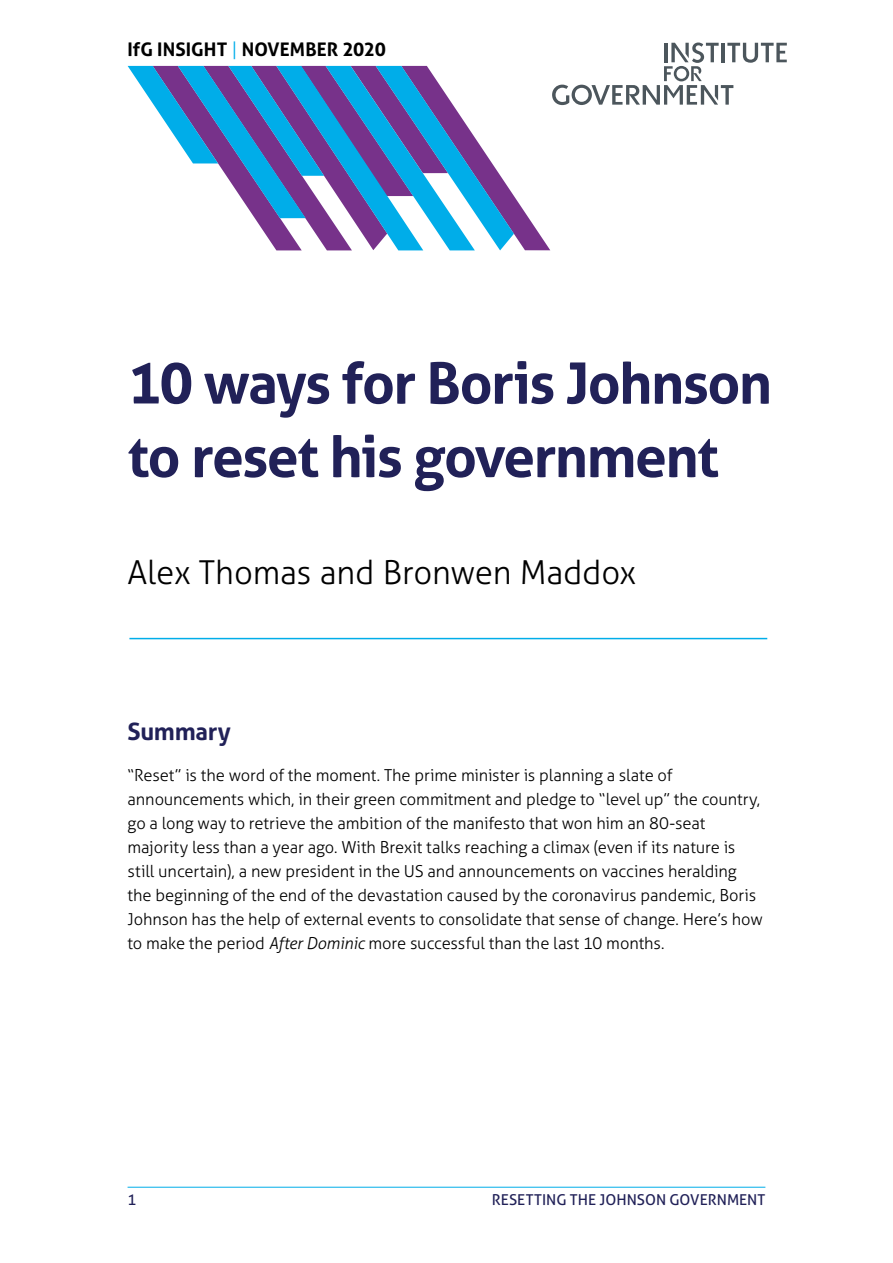
<style>
.page{position:relative;width:893px;height:1263px;background:#fff}
.page>*{position:absolute;margin:0;border:0;box-sizing:border-box;transform-origin:0 0}
.t1{font:700 57px/73.5px "Aller";letter-spacing:-.03em;color:#212158}
.t2{font:300 33px "Aller";letter-spacing:-.005em;color:#000}
.t3{font:700 24px "Aller";letter-spacing:-.01em;color:#212158}
.t4{font:700 18.75px "Aller";letter-spacing:.005em;color:#000}
.t5{font:300 16.5px/24px "Aller";letter-spacing:-.01em;color:#000}
.t6{font:15px "Aller";color:#212158}
.s1{font-weight:300;color:#00ade9}
.s2{font-style:italic}
</style>
<div class="page">
<svg style="left:128px;top:43px;width:659px;height:207px"></svg>
<hr style="left:128px;top:1187px;width:637px;height:1px;background:#00ade9">
<hr style="left:129px;top:638px;width:638px;height:1px;background:#00ade9">
<p class="t4" style="left:128px;top:38px;width:260px">IfG INSIGHT <span class="s1">|</span> NOVEMBER 2020</p>
<h1 class="t1" style="left:128px;top:346px;width:646px">10 ways for Boris Johnson to reset his government</h1>
<h2 class="t2" style="left:128px;top:552px;width:510px">Alex Thomas and Bronwen Maddox</h2>
<h3 class="t3" style="left:128px;top:717px;width:105px">Summary</h3>
<p class="t5" style="left:128px;top:763px;width:637px">“Reset” is the word of the moment. The prime minister is planning a slate of announcements which, in their green commitment and pledge to “level up” the country, go a long way to retrieve the ambition of the manifesto that won him an 80-seat majority less than a year ago. With Brexit talks reaching a climax (even if its nature is still uncertain), a new president in the US and announcements on vaccines heralding the beginning of the end of the devastation caused by the coronavirus pandemic, Boris Johnson has the help of external events to consolidate that sense of change. Here’s how to make the period <span class="s2">After Dominic</span> more successful than the last 10 months.</p>
<p class="t6" style="left:128px;top:1190px;width:10px">1</p>
<p class="t6" style="left:492px;top:1190px;width:275px">RESETTING THE JOHNSON GOVERNMENT</p>
</div>
